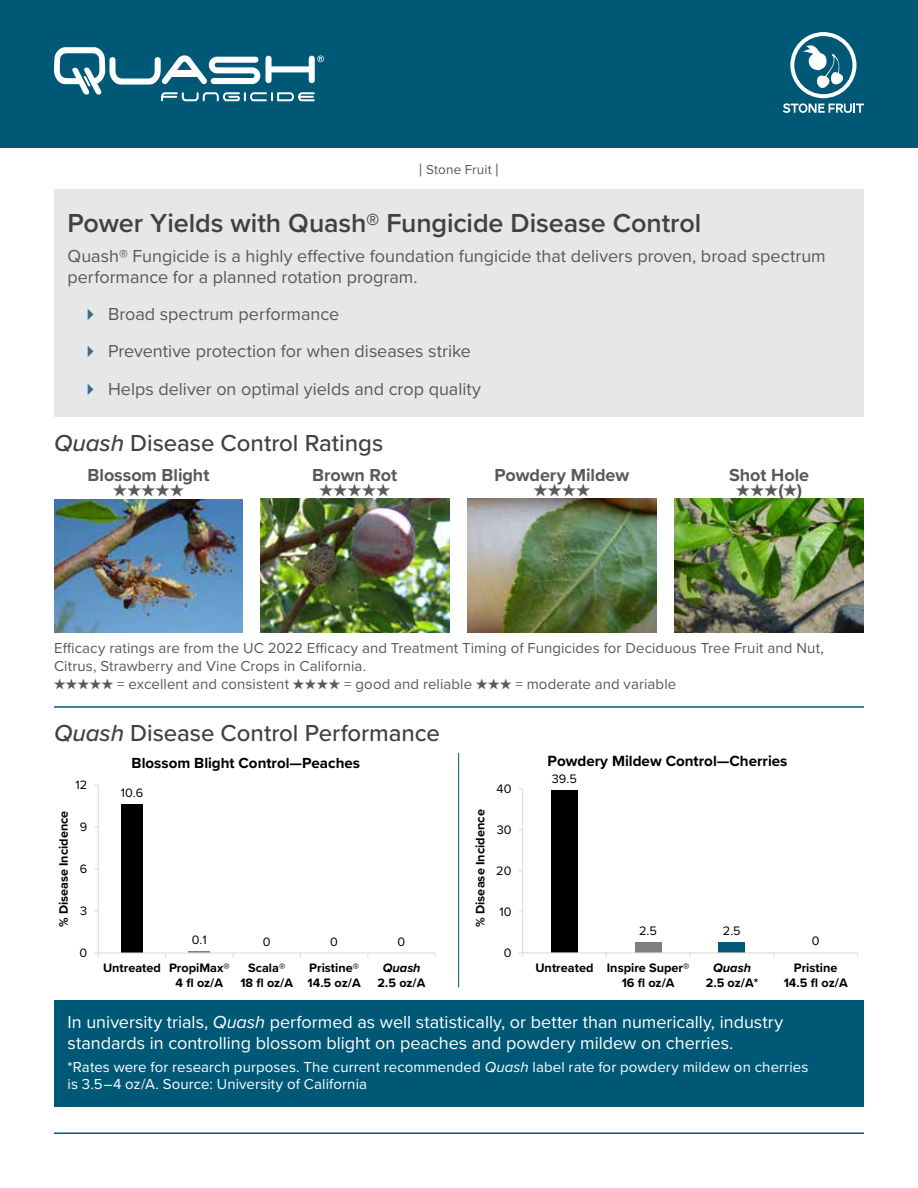
<style>
.page{position:relative;width:918px;height:1188px;background:#fff}
.page>*{position:absolute;margin:0;border:0;box-sizing:border-box;transform-origin:0 0}
.t1{font:600 27px "Proxima Nova";letter-spacing:-.005em;color:#414042}
.t2{font:500 24px "Proxima Nova";letter-spacing:-.005em;color:#414042}
.t3{font:18px/37.2px "Proxima Nova";color:#58595b}
.t4{font:18px/21px "Proxima Nova";color:#fff}
.t5{font:700 18px "Proxima Nova";letter-spacing:-.005em;color:#58595b}
.t6{font:700 15.3px "Proxima Nova";color:#000}
.t7{font:700 15.15px "Proxima Nova";color:#000}
.t8{font:15px/18px "Proxima Nova";letter-spacing:.005em;color:#58595b}
.t9{font:15px/16.5px "Proxima Nova";letter-spacing:.005em;color:#fff}
.t10{font:13.5px "Proxima Nova";letter-spacing:.01em;color:#58595b}
.t11{font:700 12.75px/14.4px "Proxima Nova";color:#000}
.t12{font:12.75px "Proxima Nova";color:#000}
.t13{font:italic 700 12.75px "Proxima Nova";color:#000}
.t14{font:700 12.6px/14.2px "Proxima Nova";color:#000}
.t15{font:12.6px "Proxima Nova";color:#000}
.t16{font:italic 700 12.6px "Proxima Nova";color:#000}
.s1{font-size:18px}
.s2{font-style:italic}
.s3{font-weight:700}
</style>
<div class="page">
<div style="left:0;top:0;width:918px;height:148px;background:#005877"></div>
<hr style="left:54px;top:1132px;width:810px;height:2px;background:#005877">
<svg style="left:54px;top:47px;width:270px;height:54px"></svg>
<svg style="left:783px;top:32px;width:81px;height:81px"></svg>
<div style="left:54px;top:189px;width:810px;height:228px;background:#e6e7e8"></div>
<hr style="left:54px;top:706px;width:810px;height:2px;background:#005877">
<div style="left:121px;top:805px;width:22px;height:148px;background:#000"></div>
<svg style="left:189px;top:952px;width:21px;height:1px"></svg>
<hr style="left:98px;top:785px;width:1px;height:168px;background:#dad9d9">
<hr style="left:98px;top:953px;width:337px;height:1px;background:#dad9d9">
<div style="left:551px;top:791px;width:27px;height:162px;background:#000"></div>
<div style="left:719px;top:943px;width:26px;height:10px;background:#015877"></div>
<div style="left:635px;top:943px;width:26px;height:10px;background:#7f7f7f"></div>
<hr style="left:522px;top:789px;width:1px;height:164px;background:#dad9d9">
<hr style="left:523px;top:952px;width:335px;height:1px;background:#dad9d9">
<div style="left:54px;top:1000px;width:810px;height:107px;background:#005877"></div>
<img style="left:54px;top:499px;width:189px;height:133px">
<img style="left:260px;top:498px;width:189px;height:134px">
<img style="left:467px;top:498px;width:189px;height:134px">
<img style="left:675px;top:498px;width:189px;height:134px">
<hr style="left:458px;top:753px;width:1px;height:234px;background:#005877">
<p class="t10" style="left:419px;top:160px;width:82px"><span class="s1">|</span> Stone Fruit <span class="s1">|</span></p>
<h1 class="t1" style="left:68px;top:203px;width:635px">Power Yields with Quash® Fungicide Disease Control</h1>
<p class="t3" style="left:68px;top:245px;width:760px;line-height:21px">Quash® Fungicide is a highly effective foundation fungicide that delivers proven, broad spectrum performance for a planned rotation program.</p>
<p class="t3" style="left:108px;top:295px;width:375px">Broad spectrum performance<br>Preventive protection for when diseases strike<br>Helps deliver on optimal yields and crop quality</p>
<h2 class="t2" style="left:54px;top:425px;width:331px"><span class="s2">Quash</span> Disease Control Ratings</h2>
<p class="t5" style="left:88px;top:461px;width:123px">Blossom Blight</p>
<p class="t5" style="left:113px;top:476px;width:72px">★★★★★</p>
<p class="t5" style="left:312px;top:461px;width:87px">Brown Rot</p>
<p class="t5" style="left:319px;top:476px;width:72px">★★★★★</p>
<p class="t5" style="left:495px;top:461px;width:136px">Powdery Mildew</p>
<p class="t5" style="left:534px;top:476px;width:58px">★★★★</p>
<p class="t5" style="left:729px;top:462px;width:82px">Shot Hole</p>
<p class="t5" style="left:736px;top:477px;width:68px">★★★(★)</p>
<p class="t8" style="left:54px;top:638px;width:771px">Efficacy ratings are from the UC 2022 Efficacy and Treatment Timing of Fungicides for Deciduous Tree Fruit and Nut,<br>Citrus, Strawberry and Vine Crops in California.</p>
<p class="t8" style="left:54px;top:674px;width:624px"><span class="s3">★★★★★</span> = excellent and consistent <span class="s3">★★★★</span> = good and reliable <span class="s3">★★★</span> = moderate and variable</p>
<h2 class="t2" style="left:54px;top:716px;width:387px"><span class="s2">Quash</span> Disease Control Performance</h2>
<p class="t7" style="left:132px;top:751px;width:230px">Blossom Blight Control—Peaches</p>
<p class="t6" style="left:548px;top:750px;width:241px">Powdery Mildew Control—Cherries</p>
<p class="t15" style="left:76px;top:776px;width:13px">12</p>
<p class="t15" style="left:121px;top:784px;width:24px">10.6</p>
<p class="t12" style="left:497px;top:779px;width:16px">40</p>
<p class="t12" style="left:552px;top:770px;width:26px">39.5</p>
<p class="t14" style="left:56px;top:927px;width:118px;rotate:-90deg">% Disease Incidence</p>
<p class="t15" style="left:80px;top:818px;width:9px">9</p>
<p class="t15" style="left:80px;top:860px;width:9px">6</p>
<p class="t15" style="left:80px;top:902px;width:9px">3</p>
<p class="t15" style="left:192px;top:931px;width:16px">0.1</p>
<p class="t15" style="left:263px;top:932px;width:9px">0</p>
<p class="t15" style="left:330px;top:932px;width:9px">0</p>
<p class="t15" style="left:398px;top:932px;width:9px">0</p>
<p class="t11" style="left:473px;top:927px;width:119px;rotate:-90deg">% Disease Incidence</p>
<p class="t12" style="left:497px;top:820px;width:16px">30</p>
<p class="t12" style="left:496px;top:861px;width:17px">20</p>
<p class="t12" style="left:499px;top:902px;width:14px">10</p>
<p class="t12" style="left:639px;top:921px;width:19px">2.5</p>
<p class="t12" style="left:723px;top:921px;width:19px">2.5</p>
<p class="t12" style="left:812px;top:932px;width:9px">0</p>
<p class="t15" style="left:80px;top:944px;width:9px">0</p>
<p class="t12" style="left:504px;top:943px;width:9px">0</p>
<p class="t14" style="left:176px;top:961px;width:56px;text-indent:-73px">Untreated PropiMax®<br>4 fl oz/A</p>
<p class="t14" style="left:240px;top:961px;width:54px;text-align:center">Scala®<br>18 fl oz/A</p>
<p class="t14" style="left:308px;top:961px;width:55px">Pristine®<br>14.5 oz/A</p>
<p class="t16" style="left:383px;top:959px;width:39px">Quash</p>
<p class="t14" style="left:378px;top:975px;width:49px">2.5 oz/A</p>
<p class="t11" style="left:622px;top:961px;width:69px;text-indent:-86px">Untreated Inspire Super®<br>16 fl oz/A</p>
<p class="t13" style="left:713px;top:959px;width:39px">Quash</p>
<p class="t11" style="left:706px;top:975px;width:54px">2.5 oz/A*</p>
<p class="t11" style="left:784px;top:961px;width:65px;text-align:center">Pristine<br>14.5 fl oz/A</p>
<p class="t4" style="left:68px;top:1011px;width:717px">In university trials, <span class="s2">Quash</span> performed as well statistically, or better than numerically, industry standards in controlling blossom blight on peaches and powdery mildew on cherries.</p>
<p class="t9" style="left:68px;top:1058px;width:742px">*Rates were for research purposes. The current recommended <span class="s2">Quash</span> label rate for powdery mildew on cherries is 3.5–4 oz/A. Source: University of California</p>
</div>
